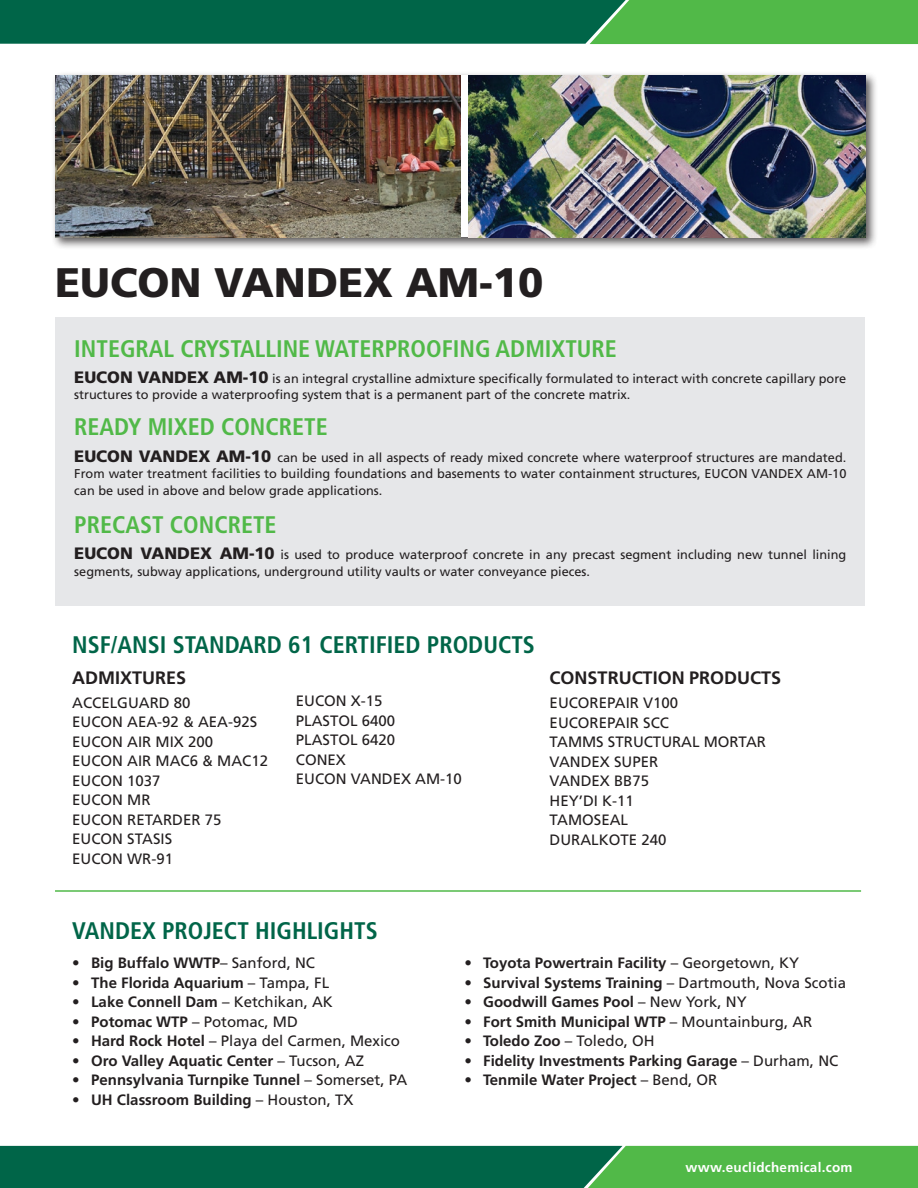
<style>
.page{position:relative;width:918px;height:1188px;background:#fff}
.page>*{position:absolute;margin:0;border:0;box-sizing:border-box;transform-origin:0 0}
.t1{font:900 41.25px "Frutiger LT Std";color:#231f20}
.t2{font:700 condensed 24px "Frutiger LT Std";color:#51b948}
.t3{font:700 condensed 24px "Frutiger LT Std";color:#006548}
.t4{font:700 18px "Frutiger LT Std";color:#231f20}
.t5{font:700 15px "Frutiger LT Std";color:#231f20}
.t6{font:15px "Frutiger LT Std";color:#231f20}
.t7{font:700 13.5px "Frutiger LT Std";letter-spacing:.02em;color:#fff}
.t8{font:12.75px/16.5px "Frutiger LT Std";color:#231f20}
.s1{font-weight:900;font-size:16.5px}
.s2{font-weight:400}
.s3{font-weight:700}
</style>
<div class="page">
<svg style="left:0;top:0;width:918px;height:44px;background:#1d8249"></svg>
<svg style="left:0;top:1146px;width:918px;height:42px;background:#1c8148"></svg>
<div style="left:52px;top:72px;width:826px;height:178px;background:#231f20;opacity:.75"></div>
<img style="left:55px;top:75px;width:405px;height:162px">
<img style="left:469px;top:75px;width:396px;height:162px">
<div style="left:55px;top:318px;width:810px;height:288px;background:#e6e7e9"></div>
<hr style="left:55px;top:890px;width:806px;height:2px;background:#51b948">
<p class="t1" style="left:55px;top:258px;width:490px">EUCON VANDEX AM-10</p>
<p class="t2" style="left:74px;top:334px;width:544px">INTEGRAL CRYSTALLINE WATERPROOFING ADMIXTURE</p>
<p class="t8" style="left:74px;top:370px;width:774px"><span class="s1">EUCON VANDEX AM-10</span> is an integral crystalline admixture specifically formulated to interact with concrete capillary pore structures to provide a waterproofing system that is a permanent part of the concrete matrix.</p>
<p class="t2" style="left:74px;top:412px;width:255px">READY MIXED CONCRETE</p>
<p class="t8" style="left:74px;top:449px;width:774px;text-align:justify"><span class="s1">EUCON VANDEX AM-10</span> can be used in all aspects of ready mixed concrete where waterproof structures are mandated.<br>From water treatment facilities to building foundations and basements to water containment structures, EUCON VANDEX AM-10 can be used in above and below grade applications.</p>
<p class="t2" style="left:74px;top:511px;width:204px">PRECAST CONCRETE</p>
<p class="t8" style="left:74px;top:547px;width:774px"><span class="s1">EUCON VANDEX AM-10</span> is used to produce waterproof concrete in any precast segment including new tunnel lining segments, subway applications, underground utility vaults or water conveyance pieces.</p>
<p class="t3" style="left:72px;top:630px;width:464px">NSF/ANSI STANDARD 61 CERTIFIED PRODUCTS</p>
<p class="t4" style="left:72px;top:667px;width:116px">ADMIXTURES</p>
<p class="t6" style="left:72px;top:694px;width:120px">ACCELGUARD 80</p>
<p class="t6" style="left:72px;top:713px;width:187px">EUCON AEA-92 &amp; AEA-92S</p>
<p class="t6" style="left:72px;top:733px;width:142px">EUCON AIR MIX 200</p>
<p class="t6" style="left:72px;top:752px;width:197px">EUCON AIR MAC6 &amp; MAC12</p>
<p class="t6" style="left:72px;top:772px;width:90px">EUCON 1037</p>
<p class="t6" style="left:72px;top:791px;width:80px">EUCON MR</p>
<p class="t6" style="left:72px;top:811px;width:151px">EUCON RETARDER 75</p>
<p class="t6" style="left:72px;top:830px;width:102px">EUCON STASIS</p>
<p class="t6" style="left:72px;top:850px;width:102px">EUCON WR-91</p>
<p class="t6" style="left:296px;top:692px;width:88px">EUCON X-15</p>
<p class="t6" style="left:296px;top:712px;width:101px">PLASTOL 6400</p>
<p class="t6" style="left:296px;top:731px;width:101px">PLASTOL 6420</p>
<p class="t6" style="left:296px;top:751px;width:52px">CONEX</p>
<p class="t6" style="left:296px;top:770px;width:168px">EUCON VANDEX AM-10</p>
<p class="t4" style="left:550px;top:667px;width:233px">CONSTRUCTION PRODUCTS</p>
<p class="t6" style="left:550px;top:694px;width:130px">EUCOREPAIR V100</p>
<p class="t6" style="left:550px;top:714px;width:121px">EUCOREPAIR SCC</p>
<p class="t6" style="left:550px;top:733px;width:218px">TAMMS STRUCTURAL MORTAR</p>
<p class="t6" style="left:550px;top:753px;width:110px">VANDEX SUPER</p>
<p class="t6" style="left:550px;top:772px;width:101px">VANDEX BB75</p>
<p class="t6" style="left:550px;top:792px;width:86px">HEY’DI K-11</p>
<p class="t6" style="left:550px;top:811px;width:80px">TAMOSEAL</p>
<p class="t6" style="left:550px;top:831px;width:118px">DURALKOTE 240</p>
<p class="t3" style="left:72px;top:917px;width:307px">VANDEX PROJECT HIGHLIGHTS</p>
<p class="t5" style="left:72px;top:954px;width:244px"><span class="s2">•</span> Big Buffalo WWTP<span class="s2">– Sanford, NC</span></p>
<p class="t5" style="left:72px;top:974px;width:259px"><span class="s2">•</span> The Florida Aquarium <span class="s2">– Tampa, FL</span></p>
<p class="t6" style="left:72px;top:993px;width:262px">• <span class="s3">Lake Connell Dam</span> – Ketchikan, AK</p>
<p class="t6" style="left:72px;top:1013px;width:227px">• <span class="s3">Potomac WTP</span> – Potomac, MD</p>
<p class="t6" style="left:72px;top:1032px;width:329px">• <span class="s3">Hard Rock Hotel</span> – Playa del Carmen, Mexico</p>
<p class="t5" style="left:72px;top:1052px;width:293px"><span class="s2">•</span> Oro Valley Aquatic Center <span class="s2">– Tucson, AZ</span></p>
<p class="t5" style="left:72px;top:1071px;width:337px"><span class="s2">•</span> Pennsylvania Turnpike Tunnel <span class="s2">– Somerset, PA</span></p>
<p class="t5" style="left:72px;top:1091px;width:283px"><span class="s2">•</span> UH Classroom Building <span class="s2">– Houston, TX</span></p>
<p class="t5" style="left:464px;top:954px;width:336px"><span class="s2">•</span> Toyota Powertrain Facility <span class="s2">– Georgetown, KY</span></p>
<p class="t5" style="left:464px;top:974px;width:383px"><span class="s2">•</span> Survival Systems Training <span class="s2">– Dartmouth, Nova Scotia</span></p>
<p class="t5" style="left:464px;top:993px;width:284px"><span class="s2">•</span> Goodwill Games Pool <span class="s2">– New York, NY</span></p>
<p class="t5" style="left:464px;top:1013px;width:350px"><span class="s2">•</span> Fort Smith Municipal WTP <span class="s2">– Mountainburg, AR</span></p>
<p class="t6" style="left:464px;top:1032px;width:192px">• <span class="s3">Toledo Zoo</span> – Toledo, OH</p>
<p class="t5" style="left:464px;top:1052px;width:375px"><span class="s2">•</span> Fidelity Investments Parking Garage <span class="s2">– Durham, NC</span></p>
<p class="t5" style="left:464px;top:1071px;width:255px"><span class="s2">•</span> Tenmile Water Project <span class="s2">– Bend, OR</span></p>
<p class="t7" style="left:686px;top:1159px;width:168px">www.euclidchemical.com</p>
</div>
